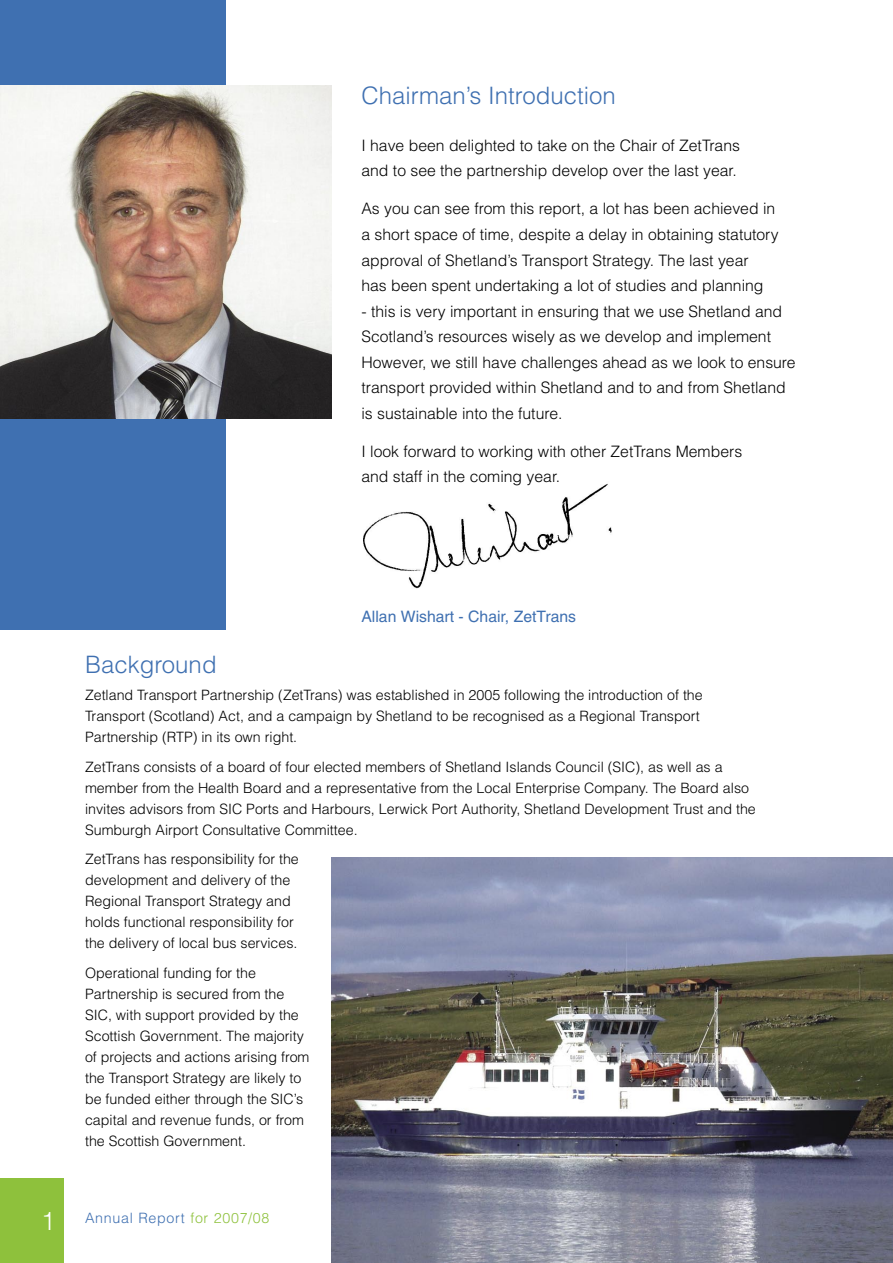
<style>
.page{position:relative;width:893px;height:1263px;background:#fff}
.page>*{position:absolute;margin:0;border:0;box-sizing:border-box;transform-origin:0 0}
.t1{font:300 24px "Helvetica";color:#3f70b1}
.t2{font:300 15.75px/25.5px "Helvetica";color:#000}
.t3{font:15.75px "Helvetica";color:#3f70b1}
.t4{font:300 14.25px/21px "Helvetica";color:#000}
.t5{font:300 14.25px "Helvetica";letter-spacing:.05em;color:#3f70b1}
.s1{font-size:25.5px;color:#fff}
.s2{color:#8ec13c}
</style>
<div class="page">
<img style="left:363px;top:483px;width:249px;height:106px">
<div style="left:0;top:1178px;width:64px;height:85px;background:#8ec13c"></div>
<div style="left:0;top:0;width:225px;height:630px;background:#3f70b1"></div>
<img style="left:0;top:85px;width:332px;height:333px">
<img style="left:332px;top:857px;width:561px;height:406px">
<h1 class="t1" style="left:361px;top:80px;width:256px">Chairman’s Introduction</h1>
<p class="t2" style="left:361px;top:132px;width:380px">I have been delighted to take on the Chair of ZetTrans and to see the partnership develop over the last year.</p>
<p class="t2" style="left:361px;top:196px;width:419px">As you can see from this report, a lot has been achieved in a short space of time, despite a delay in obtaining statutory approval of Shetland’s Transport Strategy. The last year<br>has been spent undertaking a lot of studies and planning</p>
<p class="t2" style="left:361px;top:298px;width:436px">- this is very important in ensuring that we use Shetland and Scotland’s resources wisely as we develop and implement However, we still have challenges ahead as we look to ensure transport provided within Shetland and to and from Shetland is sustainable into the future.</p>
<p class="t2" style="left:361px;top:438px;width:382px">I look forward to working with other ZetTrans Members and staff in the coming year.</p>
<p class="t3" style="left:361px;top:607px;width:216px">Allan Wishart - Chair, ZetTrans</p>
<h1 class="t1" style="left:85px;top:649px;width:133px">Background</h1>
<p class="t4" style="left:85px;top:684px;width:619px">Zetland Transport Partnership (ZetTrans) was established in 2005 following the introduction of the<br>Transport (Scotland) Act, and a campaign by Shetland to be recognised as a Regional Transport<br>Partnership (RTP) in its own right.</p>
<p class="t4" style="left:85px;top:756px;width:672px">ZetTrans consists of a board of four elected members of Shetland Islands Council (SIC), as well as a member from the Health Board and a representative from the Local Enterprise Company. The Board also invites advisors from SIC Ports and Harbours, Lerwick Port Authority, Shetland Development Trust and the Sumburgh Airport Consultative Committee.</p>
<p class="t4" style="left:85px;top:848px;width:215px">ZetTrans has responsibility for the development and delivery of the Regional Transport Strategy and holds functional responsibility for the delivery of local bus services.</p>
<p class="t4" style="left:85px;top:962px;width:226px">Operational funding for the<br>Partnership is secured from the<br>SIC, with support provided by the<br>Scottish Government. The majority of projects and actions arising from the Transport Strategy are likely to be funded either through the SIC’s capital and revenue funds, or from the Scottish Government.</p>
<p class="t5" style="left:41px;top:1209px;width:230px"><span class="s1">1</span> Annual Report <span class="s2">for 2007/08</span></p>
</div>
